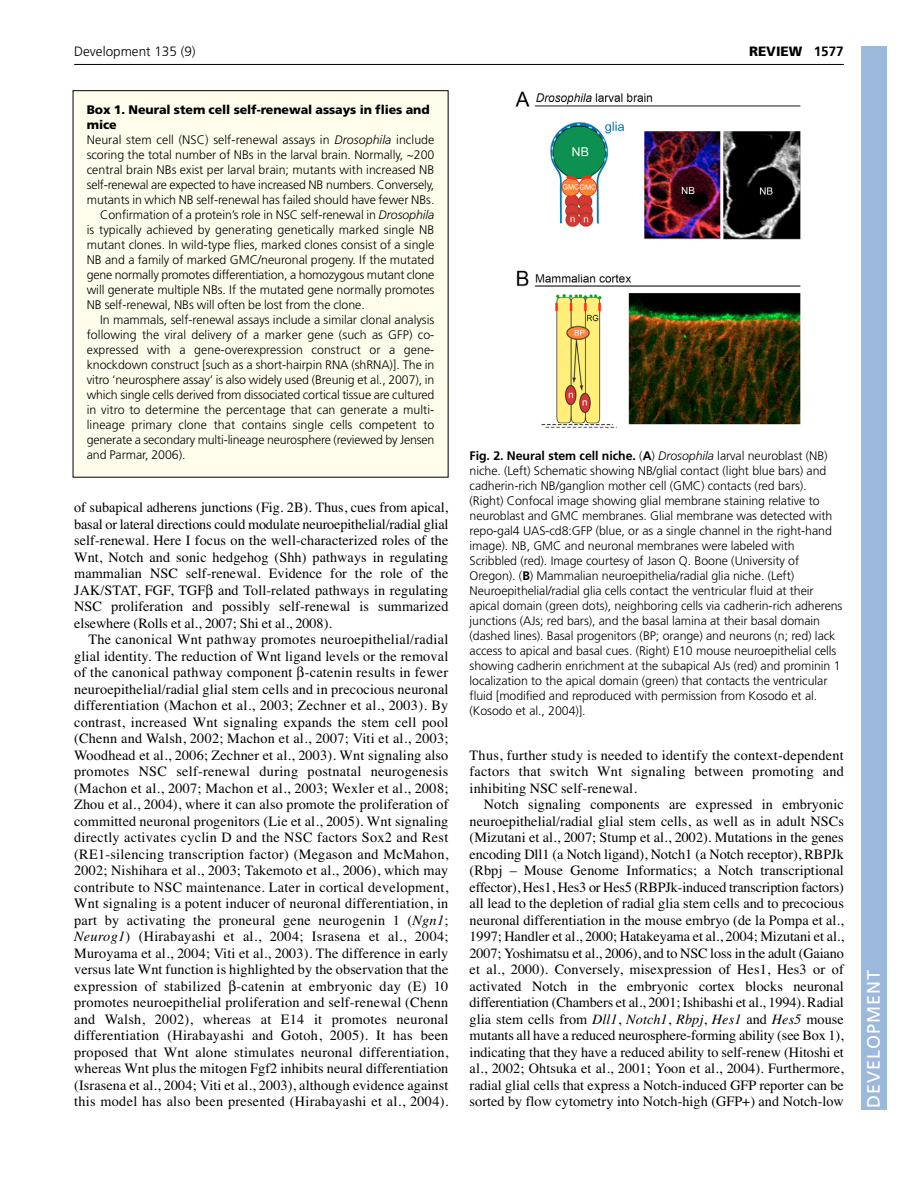
<style>
.page{position:relative;width:918px;height:1188px;background:#fff}
.page>*{position:absolute;margin:0;border:0;box-sizing:border-box;transform-origin:0 0}
.t1{font:18px "Frutiger LT Std";letter-spacing:.055em;color:#fff}
.t2{font:14.25px/16.5px "Times";letter-spacing:.005em;color:#000;text-align:justify}
.t3{font:300 13.5px "Frutiger LT Std";color:#000}
.t4{font:900 13.5px "Frutiger LT Std";color:#000}
.t5{font:300 12.3px/15px "Frutiger LT Std";letter-spacing:-.005em;color:#000}
.t6{font:900 12.3px "Frutiger LT Std";letter-spacing:-.005em;color:#000}
.s1{font-weight:700}
.s2{font-style:italic}
</style>
<div class="page">
<hr style="left:74px;top:64px;width:770px;height:1px;background:#000">
<img style="left:515px;top:91px;width:286px;height:338px">
<div style="left:73px;top:91px;width:375px;height:386px;background:#fffdec"></div>
<div style="left:861px;top:46px;width:25px;height:1064px;background:#9cb9db"></div>
<p class="t3" style="left:74px;top:46px;width:123px">Development 135 (9)</p>
<p class="t4" style="left:749px;top:46px;width:96px">REVIEW <span class="s1">1577</span></p>
<p class="t6" style="left:87px;top:104px;width:344px">Box 1. Neural stem cell self-renewal assays in flies and</p>
<p class="t6" style="left:87px;top:119px;width:32px">mice</p>
<p class="t5" style="left:87px;top:133px;width:349px">Neural stem cell (NSC) self-renewal assays in <span class="s2">Drosophila</span> include</p>
<p class="t5" style="left:87px;top:148px;width:349px">scoring the total number of NBs in the larval brain. Normally, ~200</p>
<p class="t5" style="left:87px;top:163px;width:349px">central brain NBs exist per larval brain; mutants with increased NB</p>
<p class="t5" style="left:87px;top:178px;width:349px">self-renewal are expected to have increased NB numbers. Conversely,</p>
<p class="t5" style="left:87px;top:193px;width:349px">mutants in which NB self-renewal has failed should have fewer NBs.</p>
<p class="t5" style="left:100px;top:208px;width:336px">Confirmation of a protein’s role in NSC self-renewal in <span class="s2">Drosophila</span></p>
<p class="t5" style="left:87px;top:223px;width:349px">is typically achieved by generating genetically marked single NB</p>
<p class="t5" style="left:87px;top:238px;width:349px">mutant clones. In wild-type flies, marked clones consist of a single</p>
<p class="t5" style="left:87px;top:253px;width:349px">NB and a family of marked GMC/neuronal progeny. If the mutated</p>
<p class="t5" style="left:87px;top:268px;width:349px">gene normally promotes differentiation, a homozygous mutant clone</p>
<p class="t5" style="left:87px;top:283px;width:349px">will generate multiple NBs. If the mutated gene normally promotes</p>
<p class="t5" style="left:87px;top:298px;width:280px">NB self-renewal, NBs will often be lost from the clone.</p>
<p class="t5" style="left:100px;top:313px;width:336px">In mammals, self-renewal assays include a similar clonal analysis</p>
<p class="t5" style="left:87px;top:328px;width:349px">following the viral delivery of a marker gene (such as GFP) co-</p>
<p class="t5" style="left:87px;top:343px;width:349px">expressed with a gene-overexpression construct or a gene-</p>
<p class="t5" style="left:87px;top:358px;width:349px">knockdown construct [such as a short-hairpin RNA (shRNA)]. The in</p>
<p class="t5" style="left:87px;top:373px;width:349px">vitro ‘neurosphere assay’ is also widely used (Breunig et al., 2007), in</p>
<p class="t5" style="left:87px;top:388px;width:349px">which single cells derived from dissociated cortical tissue are cultured</p>
<p class="t5" style="left:87px;top:403px;width:349px">in vitro to determine the percentage that can generate a multi-</p>
<p class="t5" style="left:87px;top:418px;width:349px">lineage primary clone that contains single cells competent to</p>
<p class="t5" style="left:87px;top:433px;width:349px">generate a secondary multi-lineage neurosphere (reviewed by Jensen</p>
<p class="t5" style="left:87px;top:448px;width:100px">and Parmar, 2006).</p>
<p class="t2" style="left:74px;top:501px;width:376px">of subapical adherens junctions (Fig. 2B). Thus, cues from apical, basal or lateral directions could modulate neuroepithelial/radial glial self-renewal. Here I focus on the well-characterized roles of the Wnt, Notch and sonic hedgehog (Shh) pathways in regulating mammalian NSC self-renewal. Evidence for the role of the JAK/STAT, FGF, TGF and Toll-related pathways in regulating NSC proliferation and possibly self-renewal is summarized elsewhere (Rolls et al., 2007; Shi et al., 2008).</p>
<p class="t2" style="left:74px;top:633px;width:376px;text-indent:14px">The canonical Wnt pathway promotes neuroepithelial/radial glial identity. The reduction of Wnt ligand levels or the removal of the canonical pathway component -catenin results in fewer neuroepithelial/radial glial stem cells and in precocious neuronal differentiation (Machon et al., 2003; Zechner et al., 2003). By contrast, increased Wnt signaling expands the stem cell pool (Chenn and Walsh, 2002; Machon et al., 2007; Viti et al., 2003; Woodhead et al., 2006; Zechner et al., 2003). Wnt signaling also promotes NSC self-renewal during postnatal neurogenesis (Machon et al., 2007; Machon et al., 2003; Wexler et al., 2008; Zhou et al., 2004), where it can also promote the proliferation of committed neuronal progenitors (Lie et al., 2005). Wnt signaling directly activates cyclin D and the NSC factors Sox2 and Rest (RE1-silencing transcription factor) (Megason and McMahon, 2002; Nishihara et al., 2003; Takemoto et al., 2006), which may contribute to NSC maintenance. Later in cortical development, Wnt signaling is a potent inducer of neuronal differentiation, in part by activating the proneural gene neurogenin 1 (<span class="s2">Ngn1</span>; <span class="s2">Neurog1</span>) (Hirabayashi et al., 2004; Israsena et al., 2004; Muroyama et al., 2004; Viti et al., 2003). The difference in early versus late Wnt function is highlighted by the observation that the expression of stabilized -catenin at embryonic day (E) 10 promotes neuroepithelial proliferation and self-renewal (Chenn and Walsh, 2002), whereas at E14 it promotes neuronal differentiation (Hirabayashi and Gotoh, 2005). It has been proposed that Wnt alone stimulates neuronal differentiation, whereas Wnt plus the mitogen Fgf2 inhibits neural differentiation (Israsena et al., 2004; Viti et al., 2003), although evidence against this model has also been presented (Hirabayashi et al., 2004).</p>
<p class="t5" style="left:470px;top:449px;width:374px"><span class="s1">Fig. 2. Neural stem cell niche.</span> (<span class="s1">A</span>) <span class="s2">Drosophila</span> larval neuroblast (NB) niche. (Left) Schematic showing NB/glial contact (light blue bars) and cadherin-rich NB/ganglion mother cell (GMC) contacts (red bars). (Right) Confocal image showing glial membrane staining relative to neuroblast and GMC membranes. Glial membrane was detected with repo-gal4 UAS-cd8:GFP (blue, or as a single channel in the right-hand image). NB, GMC and neuronal membranes were labeled with Scribbled (red). Image courtesy of Jason Q. Boone (University of Oregon). (<span class="s1">B</span>) Mammalian neuroepithelia/radial glia niche. (Left)<br>Neuroepithelial/radial glia cells contact the ventricular fluid at their apical domain (green dots), neighboring cells via cadherin-rich adherens junctions (AJs; red bars), and the basal lamina at their basal domain (dashed lines). Basal progenitors (BP; orange) and neurons (n; red) lack access to apical and basal cues. (Right) E10 mouse neuroepithelial cells showing cadherin enrichment at the subapical AJs (red) and prominin 1 localization to the apical domain (green) that contacts the ventricular fluid [modified and reproduced with permission from Kosodo et al. (Kosodo et al., 2004)].</p>
<p class="t2" style="left:470px;top:748px;width:376px">Thus, further study is needed to identify the context-dependent factors that switch Wnt signaling between promoting and inhibiting NSC self-renewal.</p>
<p class="t2" style="left:470px;top:798px;width:376px;text-indent:14px">Notch signaling components are expressed in embryonic neuroepithelial/radial glial stem cells, as well as in adult NSCs (Mizutani et al., 2007; Stump et al., 2002). Mutations in the genes encoding Dll1 (a Notch ligand), Notch1 (a Notch receptor), RBPJk (Rbpj – Mouse Genome Informatics; a Notch transcriptional effector), Hes1, Hes3 or Hes5 (RBPJk-induced transcription factors) all lead to the depletion of radial glia stem cells and to precocious neuronal differentiation in the mouse embryo (de la Pompa et al., 1997; Handler et al., 2000; Hatakeyama et al., 2004; Mizutani et al., 2007; Yoshimatsu et al., 2006), and to NSC loss in the adult (Gaiano et al., 2000). Conversely, misexpression of Hes1, Hes3 or of activated Notch in the embryonic cortex blocks neuronal differentiation (Chambers et al., 2001; Ishibashi et al., 1994). Radial glia stem cells from <span class="s2">Dll1</span>, <span class="s2">Notch1</span>, <span class="s2">Rbpj</span>, <span class="s2">Hes1</span> and <span class="s2">Hes5</span> mouse mutants all have a reduced neurosphere-forming ability (see Box 1), indicating that they have a reduced ability to self-renew (Hitoshi et al., 2002; Ohtsuka et al., 2001; Yoon et al., 2004). Furthermore, radial glial cells that express a Notch-induced GFP reporter can be sorted by flow cytometry into Notch-high (GFP+) and Notch-low</p>
<p class="t1" style="left:863px;top:1108px;width:140px;rotate:-90deg">DEVELOPMENT</p>
</div>
